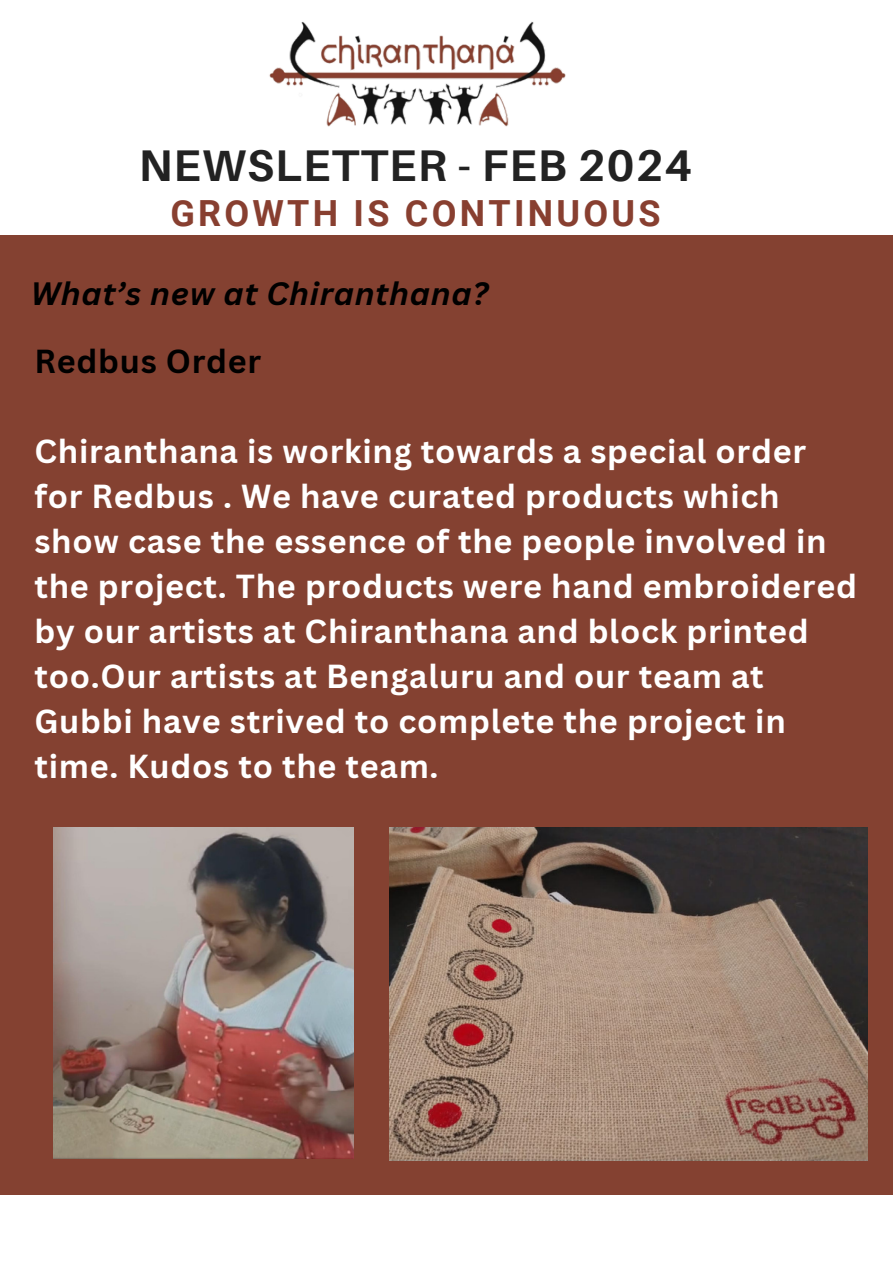
<style>
.page{position:relative;width:893px;height:1264px;background:#fff}
.page>*{position:absolute;margin:0;border:0;box-sizing:border-box;transform-origin:0 0}
.t1{font:700 44.25px "Aileron";letter-spacing:.025em;color:#222}
.t2{font:700 36px "Roboto";letter-spacing:.09em;color:#883f30}
.t3{font:700 32.4px/45px "Canva Sans";letter-spacing:.02em;color:#fff}
.t4{font:700 32.4px "Canva Sans";letter-spacing:.02em;color:#000}
.t5{font:italic 700 31.5px "Canva Sans";letter-spacing:.02em;color:#000}
</style>
<div class="page">
<div style="left:0;top:235px;width:892px;height:959px;background:#844131"></div>
<img style="left:269px;top:21px;width:297px;height:106px">
<img style="left:54px;top:827px;width:299px;height:331px">
<img style="left:389px;top:827px;width:478px;height:333px">
<h3 class="t1" style="left:139px;top:137px;width:555px">NEWSLETTER - FEB 2024</h3>
<p class="t2" style="left:170px;top:193px;width:492px">GROWTH IS CONTINUOUS</p>
<h2 class="t5" style="left:31px;top:272px;width:459px">What’s new at Chiranthana?</h2>
<p class="t4" style="left:34px;top:338px;width:228px">Redbus Order</p>
<p class="t3" style="left:34px;top:427px;width:824px">Chiranthana is working towards a special order for Redbus . We have curated products which show case the essence of the people involved in the project. The products were hand embroidered by our artists at Chiranthana and block printed too.Our artists at Bengaluru and our team at Gubbi have strived to complete the project in time. Kudos to the team.</p>
</div>
